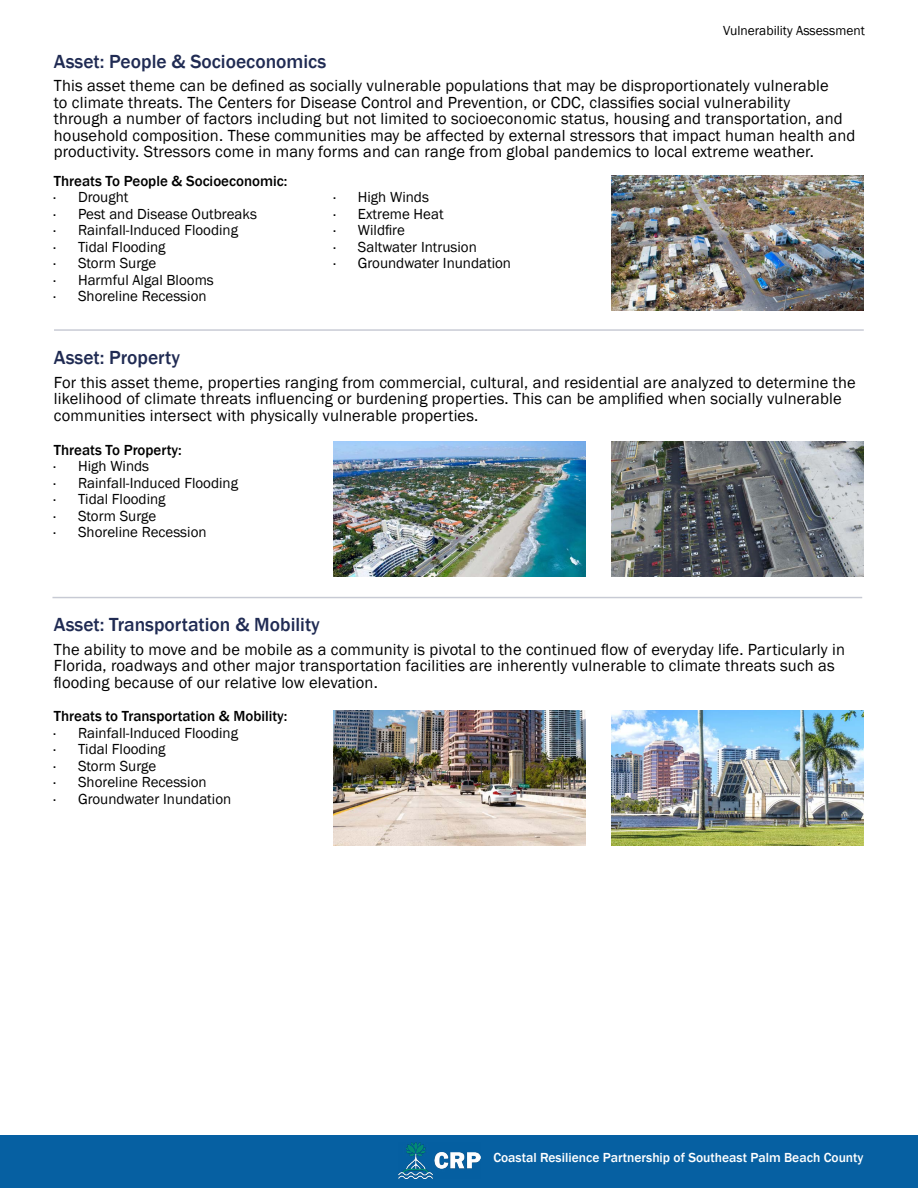
<style>
.page{position:relative;width:918px;height:1188px;background:#fff}
.page>*{position:absolute;margin:0;border:0;box-sizing:border-box;transform-origin:0 0}
.Topic_Header{font:500 19.5px "Franklin Gothic";color:#202b53}
.t1{font:16.5px/16.5px "Franklin Gothic";letter-spacing:.01em;color:#000}
.t2{font:15px "Franklin Gothic";color:#000}
.t3{font:500 15px "Franklin Gothic";color:#000}
.t4{font:500 13.5px "Franklin Gothic";color:#fff}
.t5{font:13.5px "Franklin Gothic";color:#000}
.s1{color:#fff}
</style>
<div class="page">
<div style="left:0;top:1135px;width:918px;height:53px;background:#0660a2"></div>
<img style="left:399px;top:1142px;width:82px;height:36px">
<img style="left:334px;top:442px;width:252px;height:135px">
<img style="left:611px;top:442px;width:252px;height:135px">
<img style="left:334px;top:711px;width:252px;height:135px">
<img style="left:611px;top:711px;width:252px;height:135px">
<hr style="left:52px;top:597px;width:810px;height:1px;background:#202b53">
<img style="left:611px;top:175px;width:252px;height:135px">
<hr style="left:54px;top:329px;width:810px;height:2px;background:#202b53">
<p class="t5" style="left:723px;top:22px;width:143px">Vulnerability Assessment</p>
<h4 class="Topic_Header" style="left:54px;top:49px;width:278px">Asset: People &amp; Socioeconomics<span class="s1">.</span></h4>
<p class="t1" style="left:54px;top:78px;width:803px">This asset theme can be defined as socially vulnerable populations that may be disproportionately vulnerable<br>to climate threats. The Centers for Disease Control and Prevention, or CDC, classifies social vulnerability<br>through a number of factors including but not limited to socioeconomic status, housing and transportation, and household composition. These communities may be affected by external stressors that impact human health and productivity. Stressors come in many forms and can range from global pandemics to local extreme weather.</p>
<p class="t3" style="left:54px;top:172px;width:235px">Threats To People &amp; Socioeconomic:</p>
<p class="t2" style="left:54px;top:188px;width:76px">· Drought</p>
<p class="t2" style="left:54px;top:205px;width:205px">· Pest and Disease Outbreaks</p>
<p class="t2" style="left:54px;top:221px;width:186px">· Rainfall-Induced Flooding</p>
<p class="t2" style="left:54px;top:238px;width:113px">· Tidal Flooding</p>
<p class="t2" style="left:54px;top:254px;width:104px">· Storm Surge</p>
<p class="t2" style="left:54px;top:271px;width:161px">· Harmful Algal Blooms</p>
<p class="t2" style="left:54px;top:287px;width:154px">· Shoreline Recession</p>
<p class="t2" style="left:334px;top:188px;width:97px">· High Winds</p>
<p class="t2" style="left:334px;top:205px;width:111px">· Extreme Heat</p>
<p class="t2" style="left:334px;top:221px;width:73px">· Wildfire</p>
<p class="t2" style="left:334px;top:238px;width:145px">· Saltwater Intrusion</p>
<p class="t2" style="left:334px;top:254px;width:183px">· Groundwater Inundation<span class="s1">.</span></p>
<h4 class="Topic_Header" style="left:54px;top:345px;width:132px">Asset: Property<span class="s1">.</span></h4>
<p class="t1" style="left:54px;top:374px;width:803px">For this asset theme, properties ranging from commercial, cultural, and residential are analyzed to determine the likelihood of climate threats influencing or burdening properties. This can be amplified when socially vulnerable communities intersect with physically vulnerable properties.</p>
<p class="t3" style="left:54px;top:441px;width:129px">Threats To Property:</p>
<p class="t2" style="left:54px;top:457px;width:97px">· High Winds</p>
<p class="t2" style="left:54px;top:474px;width:186px">· Rainfall-Induced Flooding</p>
<p class="t2" style="left:54px;top:490px;width:113px">· Tidal Flooding</p>
<p class="t2" style="left:54px;top:507px;width:104px">· Storm Surge</p>
<p class="t2" style="left:54px;top:523px;width:158px">· Shoreline Recession<span class="s1">.</span></p>
<h4 class="Topic_Header" style="left:54px;top:612px;width:268px">Asset: Transportation &amp; Mobility</h4>
<p class="t1" style="left:54px;top:641px;width:793px">The ability to move and be mobile as a community is pivotal to the continued flow of everyday life. Particularly in<br>Florida, roadways and other major transportation facilities are inherently vulnerable to climate threats such as flooding because of our relative low elevation.</p>
<p class="t3" style="left:54px;top:707px;width:235px">Threats to Transportation &amp; Mobility:</p>
<p class="t2" style="left:54px;top:724px;width:186px">· Rainfall-Induced Flooding</p>
<p class="t2" style="left:54px;top:740px;width:113px">· Tidal Flooding</p>
<p class="t2" style="left:54px;top:757px;width:104px">· Storm Surge</p>
<p class="t2" style="left:54px;top:773px;width:158px">· Shoreline Recession<span class="s1">.</span></p>
<p class="t2" style="left:54px;top:790px;width:183px">· Groundwater Inundation<span class="s1">.</span></p>
<p class="t4" style="left:493px;top:1149px;width:372px">Coastal Resilience Partnership of Southeast Palm Beach County</p>
</div>
